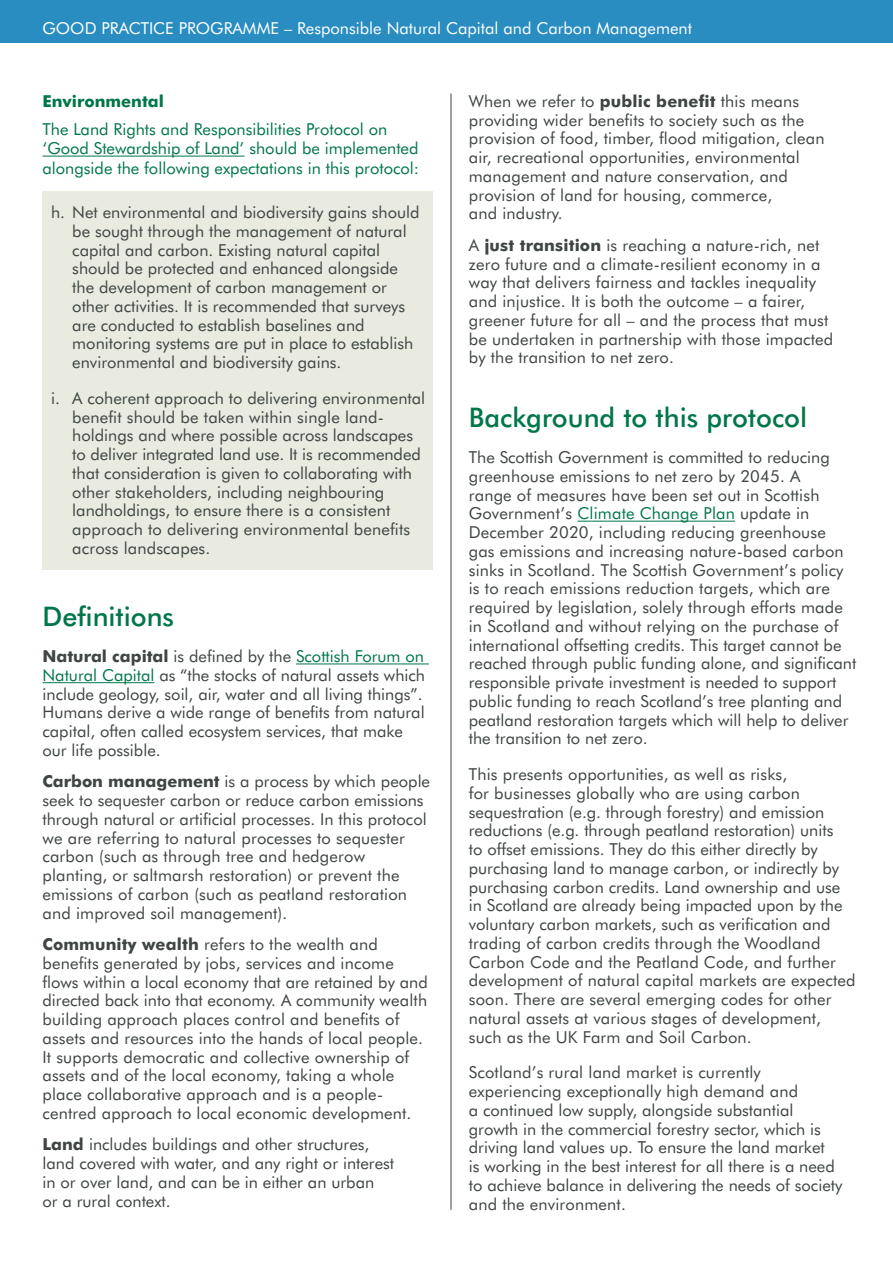
<style>
.page{position:relative;width:893px;height:1263px;background:#fff}
.page>*{position:absolute;margin:0;border:0;box-sizing:border-box;transform-origin:0 0}
.Heading{font:500 27px "Futura BT";color:#007749}
.Body{font:16.5px/18.8px "Futura BT";letter-spacing:.01em;color:#3e4543}
.List{font:16.5px/18.8px "Futura BT";color:#3e4543}
.List_intro{font:16.5px/19.5px "Futura BT";color:#007749}
.t1{font:16.5px "Futura BT";color:#fff}
.Sub-heading{font:700 16.5px "Futura BT";color:#007749}
.s1{font-weight:700}
.s2{color:#007749}
</style>
<div class="page">
<div style="left:0;top:0;width:893px;height:43px;background:#298dc1"></div>
<div style="left:43px;top:191px;width:390px;height:379px;background:#e9ebe1"></div>
<hr style="left:43px;top:156px;width:201px;height:1px;background:#007749">
<hr style="left:296px;top:663px;width:133px;height:1px;background:#007749">
<hr style="left:43px;top:682px;width:111px;height:1px;background:#007749">
<hr style="left:577px;top:521px;width:158px;height:1px;background:#007749">
<hr style="left:451px;top:94px;width:1px;height:1116px;background:#3e4543">
<p class="t1" style="left:43px;top:18px;width:651px">GOOD PRACTICE PROGRAMME – Responsible Natural Capital and Carbon Management</p>
<h1 class="Sub-heading" style="left:43px;top:91px;width:123px">Environmental</h1>
<p class="List_intro" style="left:43px;top:119px;width:378px">The Land Rights and Responsibilities Protocol on ‘Good Stewardship of Land’ should be implemented alongside the following expectations in this protocol:</p>
<p class="List" style="left:72px;top:203px;width:349px;text-indent:-21px">h. Net environmental and biodiversity gains should be sought through the management of natural capital and carbon. Existing natural capital should be protected and enhanced alongside the development of carbon management or other activities. It is recommended that surveys are conducted to establish baselines and monitoring systems are put in place to establish environmental and biodiversity gains.</p>
<p class="List" style="left:72px;top:388px;width:354px;text-indent:-21px">i. A coherent approach to delivering environmental benefit should be taken within single land&shy;holdings and where possible across landscapes to deliver integrated land use. It is recommended that consideration is given to collaborating with other stakeholders, including neighbouring landholdings, to ensure there is a consistent approach to delivering environmental benefits across landscapes.</p>
<h1 class="Heading" style="left:43px;top:600px;width:133px">Definitions</h1>
<p class="Body" style="left:43px;top:647px;width:384px"><span class="s1">Natural capital</span> is defined by the <span class="s2">Scottish Forum on Natural Capital</span> as “the stocks of natural assets which include geology, soil, air, water and all living things”.<br>Humans derive a wide range of benefits from natural capital, often called ecosystem services, that make our life possible.</p>
<p class="Body" style="left:43px;top:772px;width:389px"><span class="s1">Carbon management</span> is a process by which people seek to sequester carbon or reduce carbon emissions through natural or artificial processes. In this protocol we are referring to natural processes to sequester carbon (such as through tree and hedgerow planting, or saltmarsh restoration) or prevent the emissions of carbon (such as peatland restoration and improved soil management).</p>
<p class="Body" style="left:43px;top:935px;width:387px"><span class="s1">Community wealth</span> refers to the wealth and benefits generated by jobs, services and income flows within a local economy that are retained by and directed back into that economy. A community wealth building approach places control and benefits of assets and resources into the hands of local people.<br>It supports democratic and collective ownership of assets and of the local economy, taking a whole place collaborative approach and is a people&shy;centred approach to local economic development.</p>
<p class="Body" style="left:43px;top:1135px;width:353px"><span class="s1">Land</span> includes buildings and other structures, land covered with water, and any right or interest in or over land, and can be in either an urban<br>or a rural context.</p>
<p class="Body" style="left:469px;top:91px;width:357px">When we refer to <span class="s1">public benefit</span> this means providing wider benefits to society such as the provision of food, timber, flood mitigation, clean air, recreational opportunities, environmental management and nature conservation, and provision of land for housing, commerce,<br>and industry.</p>
<p class="Body" style="left:469px;top:235px;width:366px">A <span class="s1">just transition</span> is reaching a nature-rich, net zero future and a climate-resilient economy in a way that delivers fairness and tackles inequality and injustice. It is both the outcome – a fairer, greener future for all – and the process that must be undertaken in partnership with those impacted by the transition to net zero.</p>
<h1 class="Heading" style="left:469px;top:401px;width:340px">Background to this protocol</h1>
<p class="Body" style="left:469px;top:448px;width:389px">The Scottish Government is committed to reducing greenhouse emissions to net zero by 2045. A<br>range of measures have been set out in Scottish Government’s <span class="s2">Climate Change Plan</span> update in December 2020, including reducing greenhouse<br>gas emissions and increasing nature-based carbon sinks in Scotland. The Scottish Government’s policy is to reach emissions reduction targets, which are required by legislation, solely through efforts made in Scotland and without relying on the purchase of international offsetting credits. This target cannot be reached through public funding alone, and significant responsible private investment is needed to support public funding to reach Scotland’s tree planting and peatland restoration targets which will help to deliver the transition to net zero.</p>
<p class="Body" style="left:469px;top:765px;width:388px">This presents opportunities, as well as risks,<br>for businesses globally who are using carbon sequestration (e.g. through forestry) and emission reductions (e.g. through peatland restoration) units<br>to offset emissions. They do this either directly by purchasing land to manage carbon, or indirectly by purchasing carbon credits. Land ownership and use in Scotland are already being impacted upon by the voluntary carbon markets, such as verification and trading of carbon credits through the Woodland Carbon Code and the Peatland Code, and further development of natural capital markets are expected soon. There are several emerging codes for other natural assets at various stages of development, such as the UK Farm and Soil Carbon.</p>
<p class="Body" style="left:469px;top:1063px;width:375px">Scotland’s rural land market is currently experiencing exceptionally high demand and<br>a continued low supply, alongside substantial growth in the commercial forestry sector, which is driving land values up. To ensure the land market<br>is working in the best interest for all there is a need to achieve balance in delivering the needs of society and the environment.</p>
</div>
